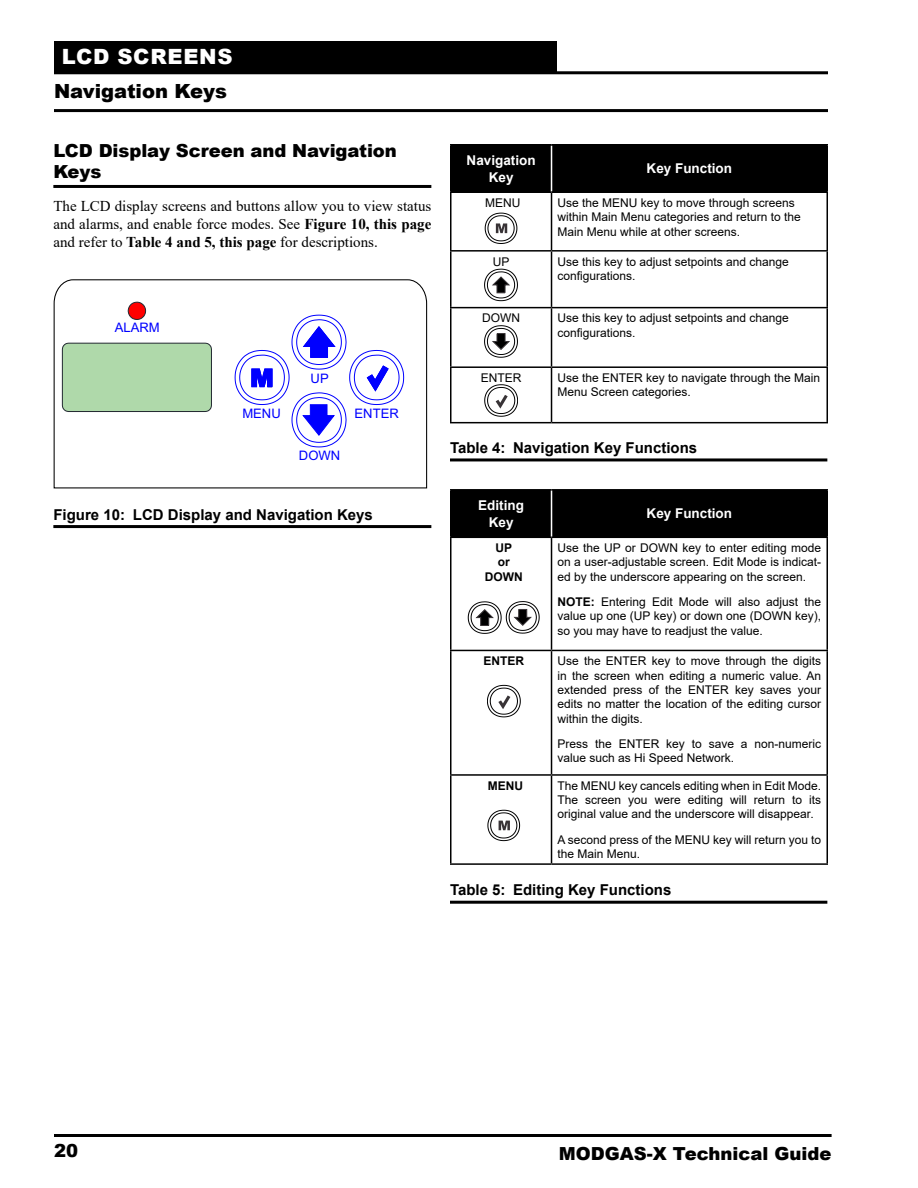
<style>
.page{position:relative;width:918px;height:1188px;background:#fff}
.page>*{position:absolute;margin:0;border:0;box-sizing:border-box;transform-origin:0 0}
.Head1{font:900 21px "Arial";letter-spacing:.035em;color:#fff}
.Head2{font:900 19.5px "Arial";color:#000}
.Head3{font:900 18px/21.6px "Arial";letter-spacing:-.005em;color:#000}
.Body_Text{font:15px/18px "Times New Roman";color:#000;text-align:justify}
.t1{font:700 15px "Arial";color:#000}
.Tablehead_White2{font:700 13.5px/16.2px "Arial";color:#fff;text-align:center}
.t2{font:13.05px "Arial";color:#00f}
.Tabletext_Black2{font:12px/14.4px "Arial";color:#000}
.Tabletext_Black1{font:700 12px/14.4px "Arial";color:#000;text-align:center}
.s1{font-weight:700}
</style>
<div class="page">
<hr style="left:54px;top:1134px;width:778px;height:3px;background:#000">
<div style="left:54px;top:42px;width:502px;height:32px;background:#000"></div>
<hr style="left:54px;top:71px;width:774px;height:3px;background:#000">
<hr style="left:54px;top:109px;width:774px;height:3px;background:#000">
<hr style="left:53px;top:185px;width:378px;height:3px;background:#000">
<hr style="left:53px;top:525px;width:378px;height:3px;background:#000">
<hr style="left:450px;top:458px;width:377px;height:3px;background:#000">
<svg style="left:54px;top:279px;width:374px;height:210px"></svg>
<div style="left:452px;top:146px;width:374px;height:45px;background:#000"></div>
<hr style="left:826px;top:146px;width:2px;height:45px;background:#000">
<hr style="left:450px;top:191px;width:102px;height:2px;background:#000">
<hr style="left:450px;top:193px;width:2px;height:57px;background:#000">
<hr style="left:551px;top:193px;width:1px;height:57px;background:#000">
<hr style="left:826px;top:193px;width:2px;height:57px;background:#000">
<hr style="left:450px;top:250px;width:102px;height:2px;background:#000">
<hr style="left:450px;top:252px;width:2px;height:55px;background:#000">
<hr style="left:552px;top:250px;width:276px;height:2px;background:#000">
<hr style="left:551px;top:252px;width:1px;height:55px;background:#000">
<hr style="left:826px;top:252px;width:2px;height:55px;background:#000">
<hr style="left:450px;top:307px;width:102px;height:1px;background:#000">
<hr style="left:450px;top:308px;width:2px;height:58px;background:#000">
<hr style="left:552px;top:307px;width:276px;height:1px;background:#000">
<hr style="left:551px;top:308px;width:1px;height:58px;background:#000">
<hr style="left:826px;top:308px;width:2px;height:58px;background:#000">
<hr style="left:450px;top:366px;width:102px;height:2px;background:#000">
<hr style="left:450px;top:368px;width:2px;height:54px;background:#000">
<hr style="left:552px;top:366px;width:276px;height:2px;background:#000">
<hr style="left:551px;top:368px;width:1px;height:54px;background:#000">
<hr style="left:826px;top:368px;width:2px;height:54px;background:#000">
<hr style="left:450px;top:422px;width:102px;height:1px;background:#000">
<hr style="left:552px;top:422px;width:276px;height:1px;background:#000">
<hr style="left:450px;top:146px;width:2px;height:45px;background:#000">
<hr style="left:551px;top:146px;width:1px;height:45px;background:#fff">
<hr style="left:552px;top:191px;width:276px;height:2px;background:#000">
<hr style="left:450px;top:144px;width:102px;height:2px;background:#000">
<hr style="left:552px;top:144px;width:276px;height:2px;background:#000">
<svg style="left:485px;top:212px;width:33px;height:32px"></svg>
<svg style="left:484px;top:269px;width:34px;height:33px"></svg>
<svg style="left:484px;top:325px;width:34px;height:33px"></svg>
<svg style="left:484px;top:384px;width:34px;height:33px"></svg>
<div style="left:452px;top:491px;width:374px;height:46px;background:#000"></div>
<hr style="left:450px;top:538px;width:2px;height:112px;background:#000">
<hr style="left:551px;top:538px;width:1px;height:112px;background:#000">
<hr style="left:826px;top:538px;width:2px;height:112px;background:#000">
<hr style="left:450px;top:650px;width:102px;height:1px;background:#000">
<hr style="left:450px;top:651px;width:2px;height:123px;background:#000">
<hr style="left:552px;top:650px;width:276px;height:1px;background:#000">
<hr style="left:551px;top:651px;width:1px;height:123px;background:#000">
<hr style="left:826px;top:651px;width:2px;height:123px;background:#000">
<hr style="left:450px;top:774px;width:102px;height:2px;background:#000">
<hr style="left:450px;top:776px;width:2px;height:87px;background:#000">
<hr style="left:552px;top:774px;width:276px;height:2px;background:#000">
<hr style="left:551px;top:776px;width:1px;height:87px;background:#000">
<hr style="left:826px;top:776px;width:2px;height:87px;background:#000">
<hr style="left:450px;top:863px;width:102px;height:2px;background:#000">
<hr style="left:552px;top:863px;width:276px;height:2px;background:#000">
<hr style="left:450px;top:489px;width:102px;height:2px;background:#000">
<hr style="left:450px;top:491px;width:2px;height:46px;background:#000">
<hr style="left:552px;top:489px;width:276px;height:2px;background:#000">
<hr style="left:826px;top:491px;width:2px;height:46px;background:#000">
<hr style="left:450px;top:537px;width:102px;height:1px;background:#000">
<hr style="left:552px;top:537px;width:276px;height:1px;background:#000">
<hr style="left:551px;top:491px;width:1px;height:46px;background:#fff">
<svg style="left:467px;top:601px;width:73px;height:33px"></svg>
<svg style="left:487px;top:685px;width:34px;height:32px"></svg>
<svg style="left:487px;top:809px;width:34px;height:33px"></svg>
<hr style="left:450px;top:901px;width:377px;height:3px;background:#000">
<p class="Head1" style="left:62px;top:42px;width:172px">LCD SCREENS</p>
<p class="Head2" style="left:54px;top:77px;width:175px">Navigation Keys</p>
<p class="Head3" style="left:53px;top:139px;width:345px">LCD Display Screen and Navigation<br>Keys</p>
<p class="Body_Text" style="left:53px;top:197px;width:380px">The LCD display screens and buttons allow you to view status and alarms, and enable force modes. See <span class="s1">Figure 10, this page </span>and refer to <span class="s1">Table 4 and 5, this page</span> for descriptions.</p>
<p class="t2" style="left:115px;top:323px;width:46px">ALARM</p>
<p class="t2" style="left:311px;top:373px;width:20px">UP</p>
<p class="t2" style="left:242px;top:408px;width:40px">MENU</p>
<p class="t2" style="left:355px;top:408px;width:46px">ENTER</p>
<p class="t2" style="left:299px;top:451px;width:43px">DOWN</p>
<p class="t1" style="left:53px;top:504px;width:321px">Figure 10: LCD Display and Navigation Keys</p>
<p class="Tablehead_White2" style="left:467px;top:153px;width:71px">Navigation<br>Key</p>
<p class="Tablehead_White2" style="left:647px;top:161px;width:87px">Key Function</p>
<p class="Tabletext_Black2" style="left:485px;top:195px;width:37px">MENU</p>
<p class="Tabletext_Black2" style="left:558px;top:195px;width:245px">Use the MENU key to move through screens within Main Menu categories and return to the<br>Main Menu while at other screens.</p>
<p class="Tabletext_Black2" style="left:493px;top:254px;width:18px">UP</p>
<p class="Tabletext_Black2" style="left:558px;top:254px;width:233px">Use this key to adjust setpoints and change configurations.</p>
<p class="Tabletext_Black2" style="left:482px;top:311px;width:39px">DOWN</p>
<p class="Tabletext_Black2" style="left:558px;top:311px;width:233px">Use this key to adjust setpoints and change configurations.</p>
<p class="Tabletext_Black2" style="left:481px;top:370px;width:42px">ENTER</p>
<p class="Tabletext_Black2" style="left:558px;top:370px;width:264px">Use the ENTER key to navigate through the Main<br>Menu Screen categories.</p>
<p class="t1" style="left:450px;top:437px;width:249px">Table 4: Navigation Key Functions</p>
<p class="Tablehead_White2" style="left:478px;top:498px;width:47px">Editing</p>
<p class="Tablehead_White2" style="left:489px;top:514px;width:26px">Key</p>
<p class="Tablehead_White2" style="left:647px;top:506px;width:87px">Key Function</p>
<p class="Tabletext_Black1" style="left:485px;top:541px;width:39px">UP<br>or<br>DOWN</p>
<p class="Tabletext_Black2" style="left:558px;top:541px;width:265px;text-align:justify">Use the UP or DOWN key to enter editing mode on a user-adjustable screen. Edit Mode is indicat&shy;ed by the underscore appearing on the screen.</p>
<p class="Tabletext_Black2" style="left:558px;top:595px;width:265px;text-align:justify"><span class="s1">NOTE:</span> Entering Edit Mode will also adjust the value up one (UP key) or down one (DOWN key), so you may have to readjust the value.</p>
<p class="Tabletext_Black1" style="left:484px;top:654px;width:42px">ENTER</p>
<p class="Tabletext_Black2" style="left:558px;top:654px;width:265px;text-align:justify">Use the ENTER key to move through the digits in the screen when editing a numeric value. An extended press of the ENTER key saves your edits no matter the location of the editing cursor within the digits.</p>
<p class="Tabletext_Black2" style="left:558px;top:736px;width:265px">Press the ENTER key to save a non-numeric value such as Hi Speed Network.</p>
<p class="Tabletext_Black1" style="left:488px;top:778px;width:37px">MENU</p>
<p class="Tabletext_Black2" style="left:558px;top:778px;width:265px;text-align:justify">The MENU key cancels editing when in Edit Mode.<br>The screen you were editing will return to its original value and the underscore will disappear.</p>
<p class="Tabletext_Black2" style="left:558px;top:832px;width:265px">A second press of the MENU key will return you to the Main Menu.</p>
<p class="t1" style="left:450px;top:879px;width:223px">Table 5: Editing Key Functions</p>
<h3 class="Head3" style="left:54px;top:1140px;width:26px">20</h3>
<h3 class="Head3" style="left:559px;top:1143px;width:274px">MODGAS-X Technical Guide</h3>
</div>
